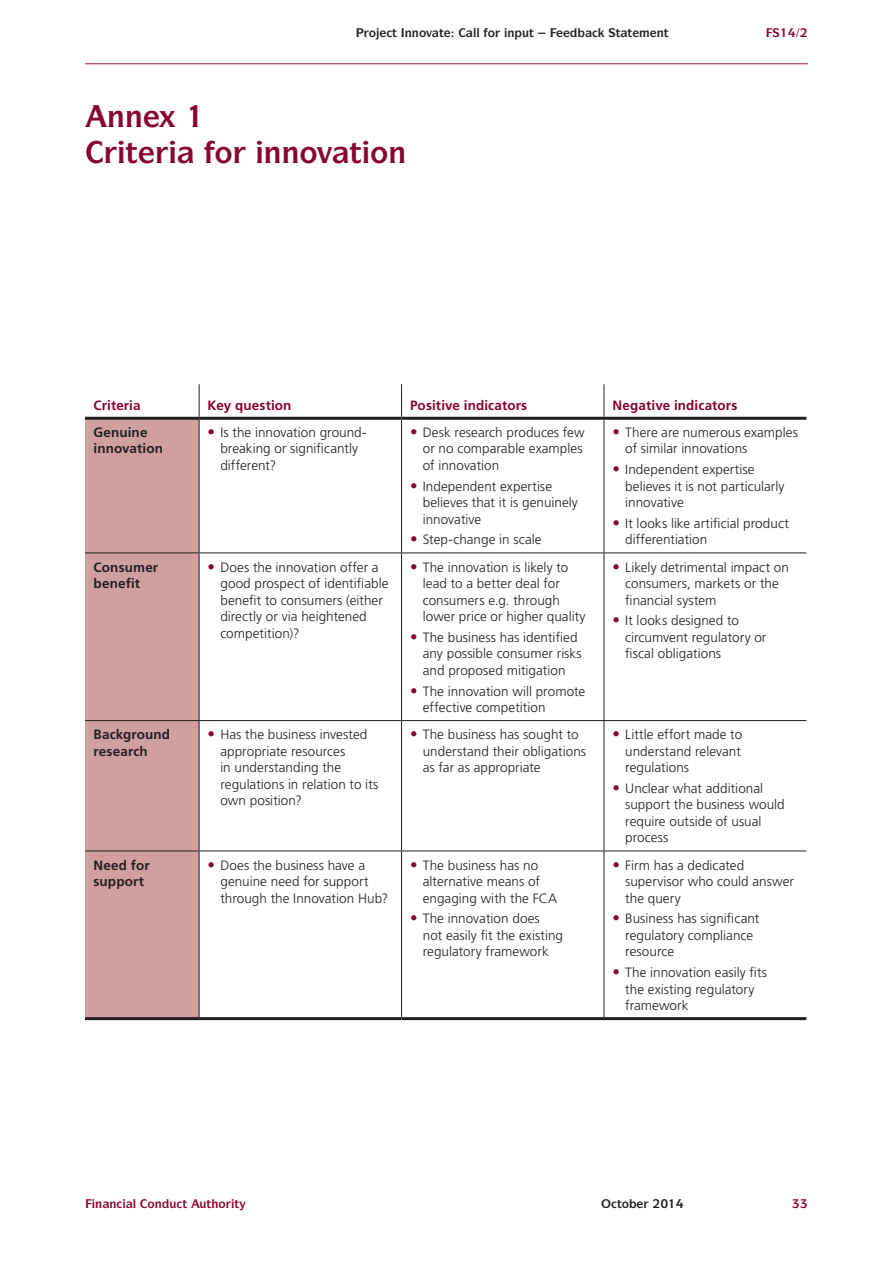
<style>
.page{position:relative;width:893px;height:1263px;background:#fff}
.page>*{position:absolute;margin:0;border:0;box-sizing:border-box;transform-origin:0 0}
._1_line_Chapter_Head{font:700 30px/36px "ITC Symbol Std";color:#870430;text-align:center}
.t1{font:300 13.5px/16.5px "Frutiger LT Std";letter-spacing:.005em;color:#231f20}
.Table_Text{font:700 13.5px/16.5px "Frutiger LT Std";letter-spacing:.01em;color:#231f20}
.Table_Header__Maroon{font:700 13.5px "Frutiger LT Std";letter-spacing:.01em;color:#870430}
.t2{font:700 12px "ITC Symbol Std";color:#231f20}
.t3{font:700 12px "ITC Symbol Std";color:#870430}
.s1{font-weight:700;font-size:15px;color:#870430}
</style>
<div class="page">
<hr style="left:85px;top:63px;width:723px;height:1px;background:#870430">
<div style="left:85px;top:420px;width:114px;height:597px;background:#d0a0a0"></div>
<hr style="left:199px;top:384px;width:1px;height:33px;background:#231f20">
<hr style="left:401px;top:384px;width:1px;height:33px;background:#231f20">
<hr style="left:604px;top:384px;width:1px;height:33px;background:#231f20">
<hr style="left:199px;top:420px;width:1px;height:132px;background:#231f20">
<hr style="left:401px;top:420px;width:1px;height:132px;background:#231f20">
<hr style="left:604px;top:420px;width:1px;height:132px;background:#231f20">
<hr style="left:85px;top:552px;width:114px;height:1px;background:#231f20">
<hr style="left:199px;top:552px;width:203px;height:1px;background:#231f20">
<hr style="left:199px;top:553px;width:1px;height:167px;background:#231f20">
<hr style="left:402px;top:552px;width:202px;height:1px;background:#231f20">
<hr style="left:401px;top:553px;width:1px;height:167px;background:#231f20">
<hr style="left:604px;top:552px;width:202px;height:1px;background:#231f20">
<hr style="left:604px;top:553px;width:1px;height:167px;background:#231f20">
<hr style="left:85px;top:720px;width:114px;height:1px;background:#231f20">
<hr style="left:199px;top:720px;width:203px;height:1px;background:#231f20">
<hr style="left:199px;top:721px;width:1px;height:129px;background:#231f20">
<hr style="left:402px;top:720px;width:202px;height:1px;background:#231f20">
<hr style="left:401px;top:721px;width:1px;height:129px;background:#231f20">
<hr style="left:604px;top:720px;width:202px;height:1px;background:#231f20">
<hr style="left:604px;top:721px;width:1px;height:129px;background:#231f20">
<hr style="left:85px;top:850px;width:114px;height:1px;background:#231f20">
<hr style="left:199px;top:850px;width:203px;height:1px;background:#231f20">
<hr style="left:199px;top:851px;width:1px;height:166px;background:#231f20">
<hr style="left:402px;top:850px;width:202px;height:1px;background:#231f20">
<hr style="left:401px;top:851px;width:1px;height:166px;background:#231f20">
<hr style="left:604px;top:850px;width:202px;height:1px;background:#231f20">
<hr style="left:604px;top:851px;width:1px;height:166px;background:#231f20">
<hr style="left:85px;top:417px;width:114px;height:3px;background:#231f20">
<hr style="left:199px;top:417px;width:203px;height:3px;background:#231f20">
<hr style="left:402px;top:417px;width:202px;height:3px;background:#231f20">
<hr style="left:604px;top:417px;width:202px;height:3px;background:#231f20">
<hr style="left:85px;top:1017px;width:114px;height:3px;background:#231f20">
<hr style="left:199px;top:1017px;width:203px;height:3px;background:#231f20">
<hr style="left:402px;top:1017px;width:202px;height:3px;background:#231f20">
<hr style="left:604px;top:1017px;width:202px;height:3px;background:#231f20">
<p class="_1_line_Chapter_Head" style="left:107px;top:97px;width:37px">■■ ▼</p>
<p class="t2" style="left:369px;top:24px;width:77px">□ ▼ ■■□❖ ▼</p>
<p class="t2" style="left:473px;top:24px;width:63px">●● □ ■ ◆▼</p>
<p class="_1_line_Chapter_Head" style="left:214px;top:133px;width:193px">□ ■■□❖ ▼ □■</p>
<p class="Table_Header__Maroon" style="left:94px;top:397px;width:49px">Criteria</p>
<p class="Table_Header__Maroon" style="left:208px;top:397px;width:85px">Key question</p>
<p class="Table_Header__Maroon" style="left:410px;top:397px;width:119px">Positive indicators</p>
<p class="Table_Header__Maroon" style="left:612px;top:397px;width:126px">Negative indicators</p>
<p class="Table_Text" style="left:94px;top:424px;width:71px">Genuine innovation</p>
<p class="t1" style="left:220px;top:424px;width:148px;text-indent:-13px"><span class="s1">•</span> Is the innovation ground&shy;breaking or significantly different?</p>
<p class="t1" style="left:423px;top:424px;width:163px;text-indent:-13px"><span class="s1">•</span> Desk research produces few or no comparable examples of innovation</p>
<p class="t1" style="left:423px;top:478px;width:157px;text-indent:-13px"><span class="s1">•</span> Independent expertise believes that it is genuinely innovative</p>
<p class="t1" style="left:410px;top:532px;width:133px"><span class="s1">•</span> Step-change in scale</p>
<p class="t1" style="left:625px;top:424px;width:174px;text-indent:-13px"><span class="s1">•</span> There are numerous examples of similar innovations</p>
<p class="t1" style="left:625px;top:461px;width:161px;text-indent:-13px"><span class="s1">•</span> Independent expertise believes it is not particularly innovative</p>
<p class="t1" style="left:625px;top:515px;width:165px;text-indent:-13px"><span class="s1">•</span> It looks like artificial product differentiation</p>
<p class="Table_Text" style="left:94px;top:559px;width:66px">Consumer benefit</p>
<p class="t1" style="left:220px;top:559px;width:170px;text-indent:-13px"><span class="s1">•</span> Does the innovation offer a good prospect of identifiable benefit to consumers (either directly or via heightened competition)?</p>
<p class="t1" style="left:423px;top:559px;width:164px;text-indent:-13px"><span class="s1">•</span> The innovation is likely to lead to a better deal for consumers e.g. through lower price or higher quality</p>
<p class="t1" style="left:423px;top:629px;width:161px;text-indent:-13px"><span class="s1">•</span> The business has identified any possible consumer risks and proposed mitigation</p>
<p class="t1" style="left:423px;top:683px;width:164px;text-indent:-13px"><span class="s1">•</span> The innovation will promote effective competition</p>
<p class="t1" style="left:625px;top:559px;width:165px;text-indent:-13px"><span class="s1">•</span> Likely detrimental impact on consumers, markets or the financial system</p>
<p class="t1" style="left:625px;top:613px;width:143px;text-indent:-13px"><span class="s1">•</span> It looks designed to circumvent regulatory or fiscal obligations</p>
<p class="Table_Text" style="left:94px;top:726px;width:78px">Background research</p>
<p class="t1" style="left:220px;top:726px;width:160px;text-indent:-13px"><span class="s1">•</span> Has the business invested appropriate resources<br>in understanding the regulations in relation to its own position?</p>
<p class="t1" style="left:423px;top:726px;width:165px;text-indent:-13px"><span class="s1">•</span> The business has sought to understand their obligations as far as appropriate</p>
<p class="t1" style="left:625px;top:726px;width:118px;text-align:justify;text-indent:-13px"><span class="s1">•</span> Little effort made to understand relevant regulations</p>
<p class="t1" style="left:625px;top:780px;width:161px;text-indent:-13px"><span class="s1">•</span> Unclear what additional support the business would require outside of usual process</p>
<p class="Table_Text" style="left:94px;top:857px;width:58px">Need for support</p>
<p class="t1" style="left:220px;top:857px;width:169px;text-indent:-13px"><span class="s1">•</span> Does the business have a genuine need for support through the Innovation Hub?</p>
<p class="t1" style="left:423px;top:857px;width:136px;text-indent:-13px"><span class="s1">•</span> The business has no alternative means of engaging with the FCA</p>
<p class="t1" style="left:423px;top:911px;width:142px;text-indent:-13px"><span class="s1">•</span> The innovation does<br>not easily fit the existing regulatory framework</p>
<p class="t1" style="left:625px;top:857px;width:170px;text-indent:-13px"><span class="s1">•</span> Firm has a dedicated supervisor who could answer the query</p>
<p class="t1" style="left:625px;top:911px;width:136px;text-indent:-13px"><span class="s1">•</span> Business has significant regulatory compliance resource</p>
<p class="t1" style="left:625px;top:964px;width:143px;text-indent:-13px"><span class="s1">•</span> The innovation easily fits the existing regulatory framework</p>
<p class="t3" style="left:133px;top:1196px;width:108px">● □■◆▼ ◆▼□ ▼</p>
</div>
